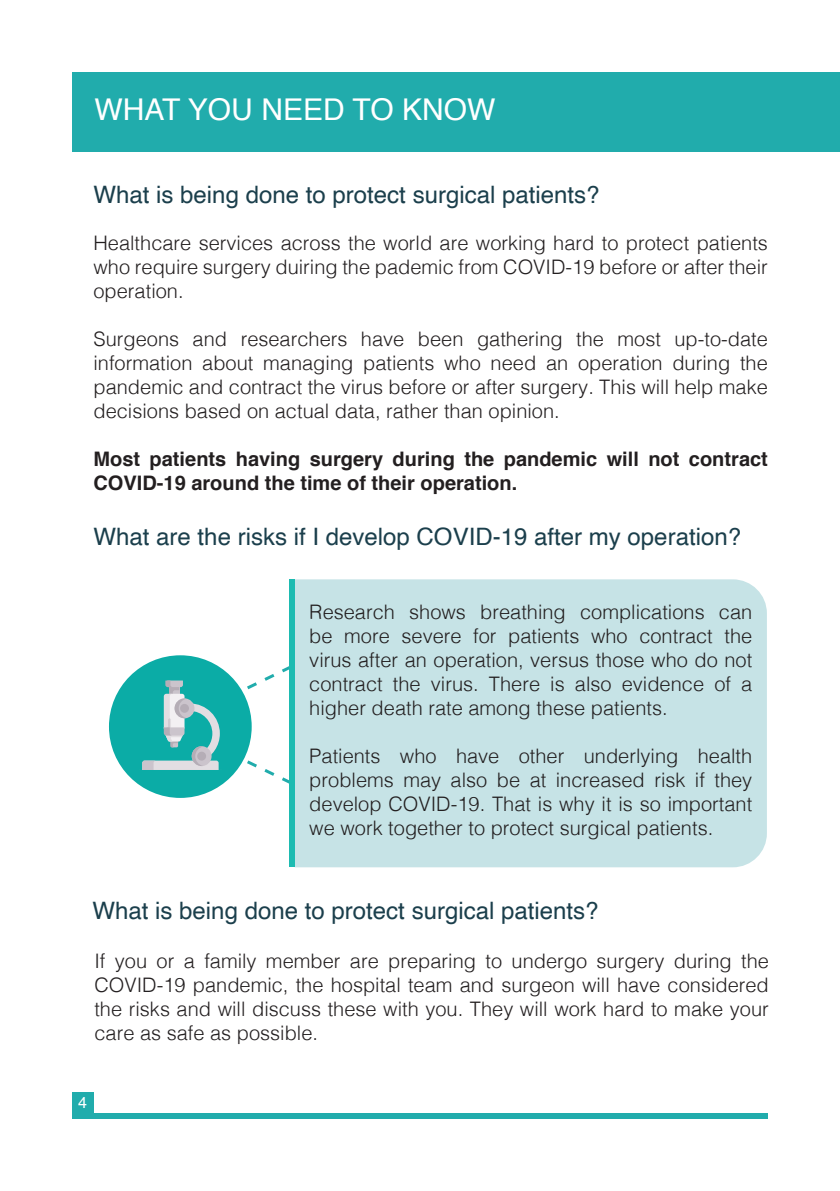
<style>
.page{position:relative;width:840px;height:1191px;background:#fff}
.page>*{position:absolute;margin:0;border:0;box-sizing:border-box;transform-origin:0 0}
.t1{font:30px "Helvetica";color:#fff}
.t2{font:24px "Helvetica";color:#1b3f4c}
.t3{font:300 20px/24px "Helvetica";color:#231f20;text-align:justify}
.t4{font:700 20px/24px "Helvetica";color:#231f20}
.t5{font:16px "Helvetica";color:#fff}
</style>
<div class="page">
<div style="left:72px;top:72px;width:767px;height:79px;background:#21acac"></div>
<div style="left:72px;top:1113px;width:695px;height:6px;background:#21acac"></div>
<div style="left:72px;top:1092px;width:21px;height:21px;background:#21acac"></div>
<div style="left:294px;top:579px;width:472px;height:288px;background:#c6e3e6"></div>
<div style="left:289px;top:579px;width:5px;height:288px;background:#1dbbb1"></div>
<div style="left:109px;top:655px;width:142px;height:143px;background:#0baca6;border-radius:50%"></div>
<svg style="left:142px;top:654px;width:170px;height:141px"></svg>
<div style="left:197px;top:751px;width:9px;height:9px;background:#b5adb6;border-radius:50%"></div>
<p class="t1" style="left:94px;top:87px;width:402px">WHAT YOU NEED TO KNOW</p>
<p class="t2" style="left:93px;top:176px;width:507px">What is being done to protect surgical patients?</p>
<p class="t3" style="left:93px;top:230px;width:675px">Healthcare services across the world are working hard to protect patients who require surgery duiring the pademic from COVID-19 before or after their operation.</p>
<p class="t3" style="left:93px;top:326px;width:675px">Surgeons and researchers have been gathering the most up-to-date information about managing patients who need an operation during the pandemic and contract the virus before or after surgery. This will help make decisions based on actual data, rather than opinion.</p>
<p class="t4" style="left:93px;top:447px;width:675px">Most patients having surgery during the pandemic will not contract<br>COVID-19 around the time of their operation.</p>
<p class="t2" style="left:93px;top:518px;width:648px">What are the risks if I develop COVID-19 after my operation?</p>
<p class="t3" style="left:309px;top:599px;width:444px">Research shows breathing complications can be more severe for patients who contract the virus after an operation, versus those who do not contract the virus. There is also evidence of a higher death rate among these patients.</p>
<p class="t3" style="left:309px;top:743px;width:444px">Patients who have other underlying health problems may also be at increased risk if they develop COVID-19. That is why it is so important we work together to protect surgical patients.</p>
<p class="t2" style="left:92px;top:892px;width:507px">What is being done to protect surgical patients?</p>
<p class="t3" style="left:94px;top:947px;width:675px">If you or a family member are preparing to undergo surgery during the COVID-19 pandemic, the hospital team and surgeon will have considered the risks and will discuss these with you. They will work hard to make your care as safe as possible.</p>
<p class="t5" style="left:78px;top:1090px;width:10px">4</p>
</div>
